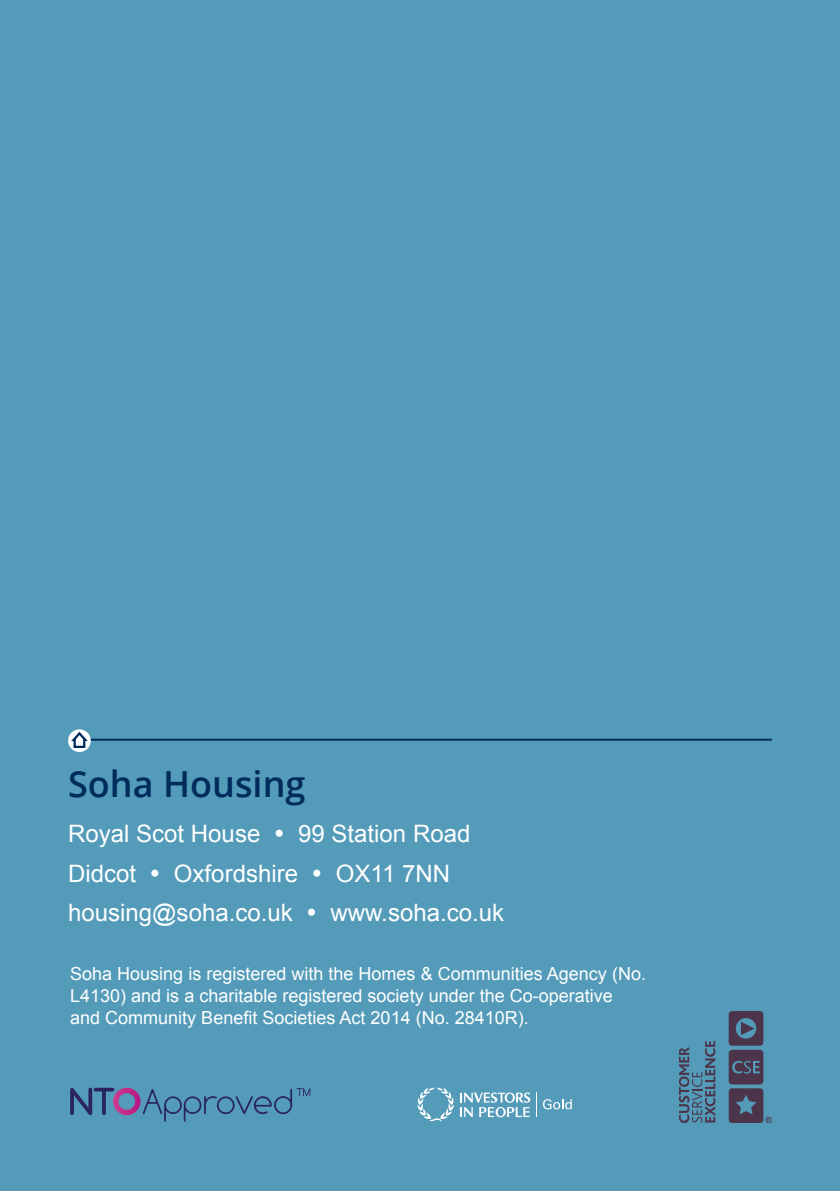
<style>
.page{position:relative;width:840px;height:1191px;background:#fff}
.page>*{position:absolute;margin:0;border:0;box-sizing:border-box;transform-origin:0 0}
.t1{font:600 36px "Open Sans";color:#002c5c}
.t2{font:24px/39.4px "Arial";color:#fff}
.t3{font:18px/22px "Arial";color:#fff}
</style>
<div class="page">
<div style="left:0;top:0;width:839px;height:1191px;background:#539bb9"></div>
<svg style="left:460px;top:1092px;width:70px;height:25px"></svg>
<svg style="left:417px;top:1087px;width:37px;height:34px"></svg>
<svg style="left:536px;top:1092px;width:35px;height:25px"></svg>
<svg style="left:679px;top:1041px;width:36px;height:82px"></svg>
<svg style="left:728px;top:1011px;width:43px;height:112px"></svg>
<svg style="left:70px;top:1087px;width:240px;height:34px"></svg>
<hr style="left:68px;top:738px;width:703px;height:2px;background:#002c5c">
<svg style="left:68px;top:729px;width:23px;height:23px"></svg>
<svg style="left:69px;top:730px;width:19px;height:19px"></svg>
<h1 class="t1" style="left:68px;top:759px;width:239px">Soha Housing</h1>
<h2 class="t2" style="left:68px;top:814px;width:437px">Royal Scot House • 99 Station Road<br>Didcot • Oxfordshire • OX11 7NN housing@soha.co.uk • www.soha.co.uk</h2>
<p class="t3" style="left:70px;top:963px;width:577px">Soha Housing is registered with the Homes &amp; Communities Agency (No.<br>L4130) and is a charitable registered society under the Co-operative and Community Benefit Societies Act 2014 (No. 28410R).</p>
</div>
